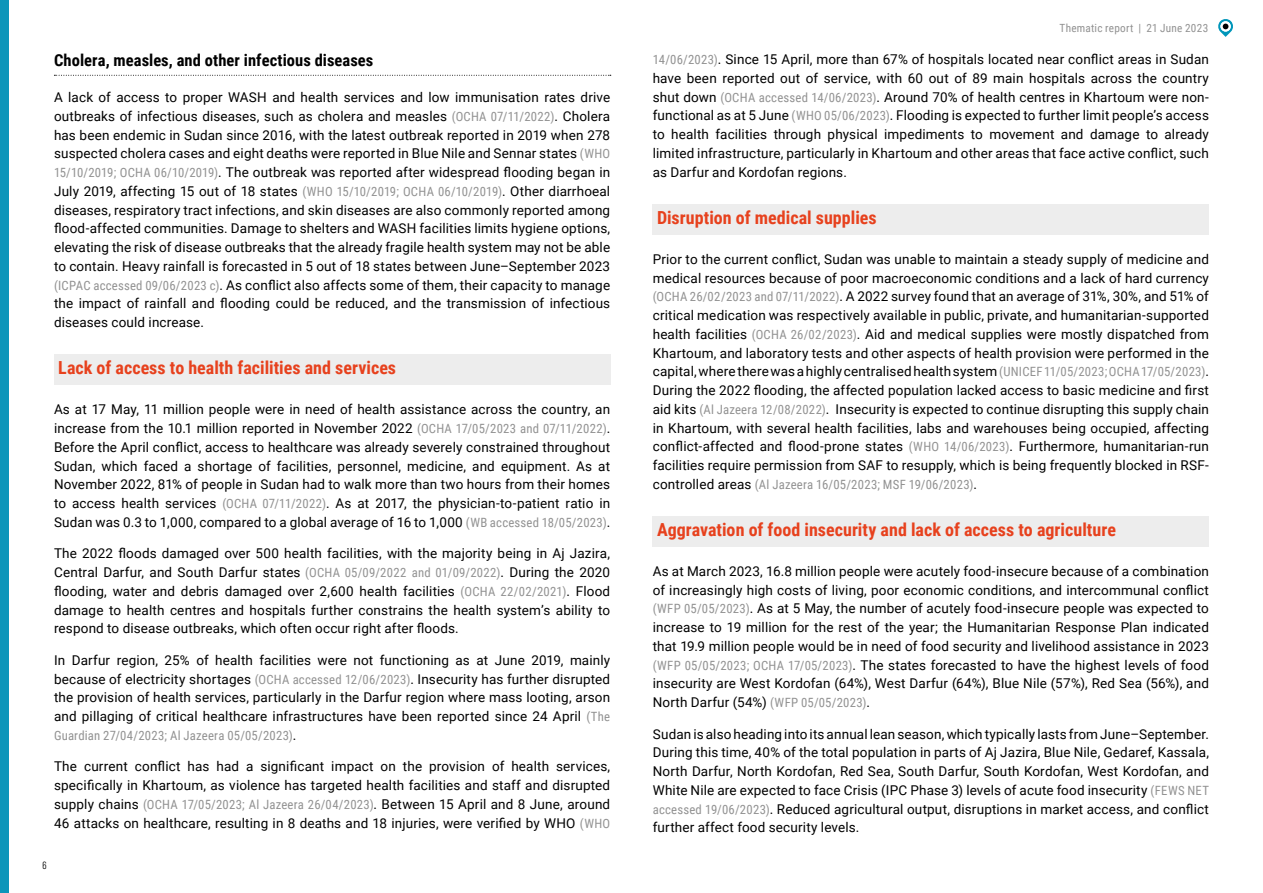
<style>
.page{position:relative;width:1263px;height:893px;background:#fff}
.page>*{position:absolute;margin:0;border:0;box-sizing:border-box;transform-origin:0 0}
.t1{font:700 18px "Roboto Condensed";color:#e7411d}
.t2{font:700 16.5px "Roboto Condensed";letter-spacing:.005em;color:#000}
.t3{font:13.5px/18.8px "Roboto";letter-spacing:.01em;color:#000;text-align:justify}
.t4{font:12.75px "Roboto Condensed";letter-spacing:.015em;color:#929292}
.t5{font:11.25px "Roboto Condensed";letter-spacing:.02em;color:#929292}
.t6{font:10.5px "Bebas Neue Pro Middle";color:#000}
.s1{font-family:"Roboto Condensed";font-size:12.75px;color:#929292}
.s2{font-family:"Roboto";font-size:13.5px;color:#000}
</style>
<div class="page">
<svg style="left:1218px;top:19px;width:15px;height:18px"></svg>
<div style="left:0;top:0;width:9px;height:893px;background:#0c96ba"></div>
<svg style="left:54px;top:75px;width:557px;height:1px"></svg>
<div style="left:54px;top:354px;width:556px;height:31px;background:#ededed"></div>
<div style="left:653px;top:204px;width:556px;height:31px;background:#ededed"></div>
<div style="left:653px;top:516px;width:556px;height:31px;background:#ededed"></div>
<p class="t2" style="left:54px;top:49px;width:321px">Cholera, measles, and other infectious diseases</p>
<p class="t3" style="left:54px;top:87px;width:558px">A lack of access to proper WASH and health services and low immunisation rates drive outbreaks of infectious diseases, such as cholera and measles <span class="s1">(OCHA 07/11/2022)</span>. Cholera has been endemic in Sudan since 2016, with the latest outbreak reported in 2019 when 278 suspected cholera cases and eight deaths were reported in Blue Nile and Sennar states <span class="s1">(WHO 15/10/2019; OCHA 06/10/2019)</span>. The outbreak was reported after widespread flooding began in July 2019, affecting 15 out of 18 states <span class="s1">(WHO 15/10/2019; OCHA 06/10/2019)</span>. Other diarrhoeal diseases, respiratory tract infections, and skin diseases are also commonly reported among flood-affected communities. Damage to shelters and WASH facilities limits hygiene options, elevating the risk of disease outbreaks that the already fragile health system may not be able to contain. Heavy rainfall is forecasted in 5 out of 18 states between June–September 2023 <span class="s1">(ICPAC accessed 09/06/2023 c)</span>. As conflict also affects some of them, their capacity to manage the impact of rainfall and flooding could be reduced, and the transmission of infectious diseases could increase.</p>
<h1 class="t1" style="left:58px;top:355px;width:339px">Lack of access to health facilities and services</h1>
<p class="t3" style="left:54px;top:400px;width:558px">As at 17 May, 11 million people were in need of health assistance across the country, an increase from the 10.1 million reported in November 2022 <span class="s1">(OCHA 17/05/2023 and 07/11/2022)</span>.<br>Before the April conflict, access to healthcare was already severely constrained throughout Sudan, which faced a shortage of facilities, personnel, medicine, and equipment. As at November 2022, 81% of people in Sudan had to walk more than two hours from their homes to access health services <span class="s1">(OCHA 07/11/2022)</span>. As at 2017, the physician-to-patient ratio in Sudan was 0.3 to 1,000, compared to a global average of 16 to 1,000 <span class="s1">(WB accessed 18/05/2023)</span>.</p>
<p class="t3" style="left:54px;top:544px;width:558px">The 2022 floods damaged over 500 health facilities, with the majority being in Aj Jazira, Central Darfur, and South Darfur states <span class="s1">(OCHA 05/09/2022 and 01/09/2022)</span>. During the 2020 flooding, water and debris damaged over 2,600 health facilities <span class="s1">(OCHA 22/02/2021)</span>. Flood damage to health centres and hospitals further constrains the health system’s ability to respond to disease outbreaks, which often occur right after floods.</p>
<p class="t3" style="left:54px;top:650px;width:558px">In Darfur region, 25% of health facilities were not functioning as at June 2019, mainly because of electricity shortages <span class="s1">(OCHA accessed 12/06/2023)</span>. Insecurity has further disrupted the provision of health services, particularly in the Darfur region where mass looting, arson and pillaging of critical healthcare infrastructures have been reported since 24 April <span class="s1">(The</span></p>
<p class="t4" style="left:54px;top:726px;width:244px">Guardian 27/04/2023; Al Jazeera 05/05/2023)<span class="s2">.</span></p>
<p class="t3" style="left:54px;top:757px;width:558px">The current conflict has had a significant impact on the provision of health services, specifically in Khartoum, as violence has targeted health facilities and staff and disrupted supply chains <span class="s1">(OCHA 17/05/2023; Al Jazeera 26/04/2023)</span>. Between 15 April and 8 June, around 46 attacks on healthcare, resulting in 8 deaths and 18 injuries, were verified by WHO <span class="s1">(WHO</span></p>
<p class="t6" style="left:43px;top:859px;width:6px">6</p>
<p class="t5" style="left:1059px;top:20px;width:150px">Thematic report | 21 June 2023</p>
<p class="t3" style="left:653px;top:49px;width:558px"><span class="s1">14/06/2023)</span>. Since 15 April, more than 67% of hospitals located near conflict areas in Sudan have been reported out of service, with 60 out of 89 main hospitals across the country shut down <span class="s1">(OCHA accessed 14/06/2023)</span>. Around 70% of health centres in Khartoum were non&shy;functional as at 5 June <span class="s1">(WHO 05/06/2023)</span>. Flooding is expected to further limit people’s access to health facilities through physical impediments to movement and damage to already limited infrastructure, particularly in Khartoum and other areas that face active conflict, such as Darfur and Kordofan regions.</p>
<h1 class="t1" style="left:657px;top:205px;width:221px">Disruption of medical supplies</h1>
<p class="t3" style="left:653px;top:249px;width:558px">Prior to the current conflict, Sudan was unable to maintain a steady supply of medicine and medical resources because of poor macroeconomic conditions and a lack of hard currency <span class="s1">(OCHA 26/02/2023 and 07/11/2022)</span>. A 2022 survey found that an average of 31%, 30%, and 51% of critical medication was respectively available in public, private, and humanitarian-supported health facilities <span class="s1">(OCHA 26/02/2023)</span>. Aid and medical supplies were mostly dispatched from Khartoum, and laboratory tests and other aspects of health provision were performed in the capital, where there was a highly centralised health system <span class="s1">(UNICEF 11/05/2023; OCHA 17/05/2023)</span>.<br>During the 2022 flooding, the affected population lacked access to basic medicine and first aid kits <span class="s1">(Al Jazeera 12/08/2022)</span>. Insecurity is expected to continue disrupting this supply chain in Khartoum, with several health facilities, labs and warehouses being occupied, affecting conflict-affected and flood-prone states <span class="s1">(WHO 14/06/2023)</span>. Furthermore, humanitarian-run facilities require permission from SAF to resupply, which is being frequently blocked in RSF-</p>
<p class="t4" style="left:653px;top:475px;width:326px"><span class="s2">controlled areas</span> (Al Jazeera 16/05/2023; MSF 19/06/2023)<span class="s2">.</span></p>
<h1 class="t1" style="left:657px;top:517px;width:460px">Aggravation of food insecurity and lack of access to agriculture</h1>
<p class="t3" style="left:653px;top:561px;width:558px">As at March 2023, 16.8 million people were acutely food-insecure because of a combination of increasingly high costs of living, poor economic conditions, and intercommunal conflict <span class="s1">(WFP 05/05/2023)</span>. As at 5 May, the number of acutely food-insecure people was expected to increase to 19 million for the rest of the year; the Humanitarian Response Plan indicated that 19.9 million people would be in need of food security and livelihood assistance in 2023 <span class="s1">(WFP 05/05/2023; OCHA 17/05/2023)</span>. The states forecasted to have the highest levels of food insecurity are West Kordofan (64%), West Darfur (64%), Blue Nile (57%), Red Sea (56%), and North Darfur (54%) <span class="s1">(WFP 05/05/2023)</span>.</p>
<p class="t3" style="left:653px;top:724px;width:558px">Sudan is also heading into its annual lean season, which typically lasts from June–September.<br>During this time, 40% of the total population in parts of Aj Jazira, Blue Nile, Gedaref, Kassala, North Darfur, North Kordofan, Red Sea, South Darfur, South Kordofan, West Kordofan, and White Nile are expected to face Crisis (IPC Phase 3) levels of acute food insecurity <span class="s1">(FEWS NET accessed 19/06/2023)</span>. Reduced agricultural output, disruptions in market access, and conflict further affect food security levels.</p>
</div>
